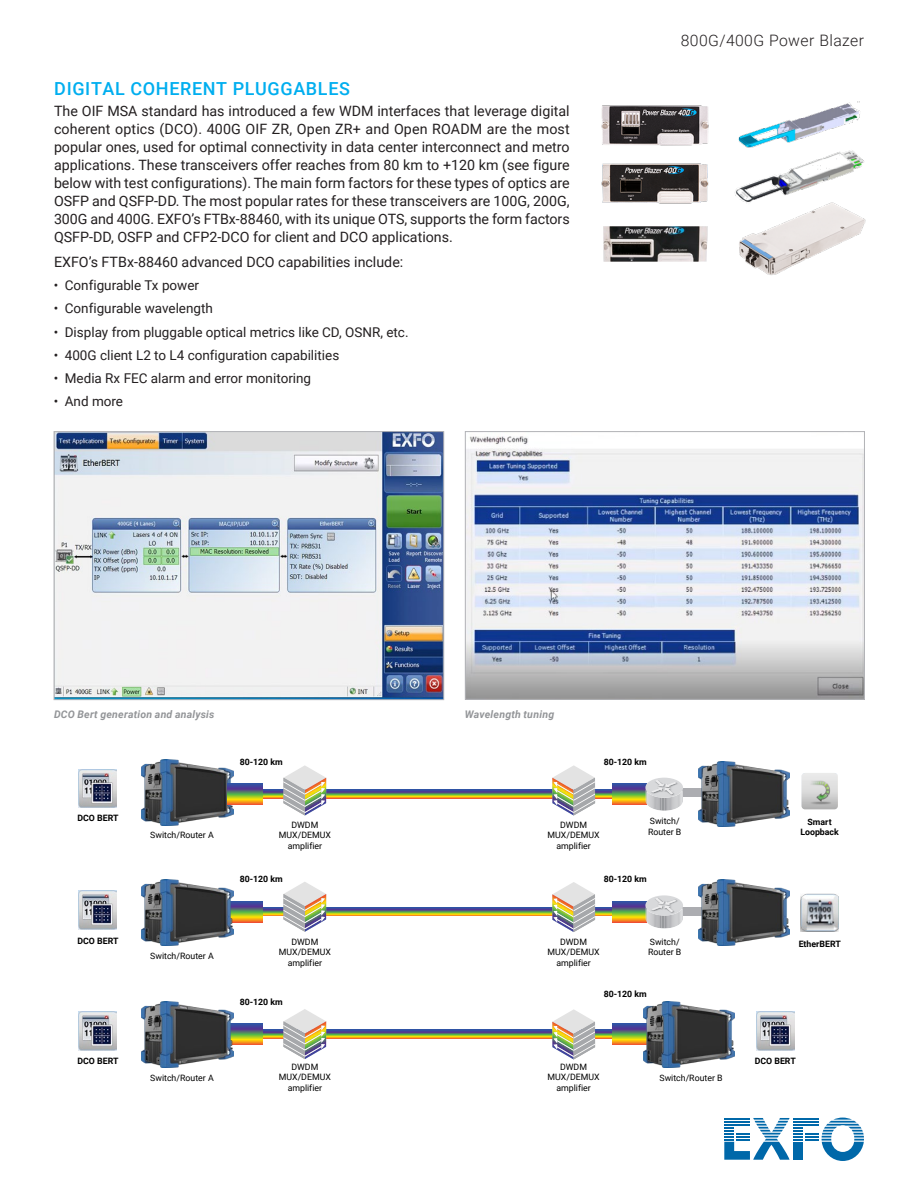
<style>
.page{position:relative;width:918px;height:1188px;background:#fff}
.page>*{position:absolute;margin:0;border:0;box-sizing:border-box;transform-origin:0 0}
.t1{font:500 18px "Roboto";letter-spacing:.035em;color:#00aeef}
.t2{font:300 15.75px "Roboto";letter-spacing:.025em;color:#231f20}
.t3{font:14.25px/18px "Roboto";color:#231f20;text-align:justify}
.t4{font:13.5px "Roboto";color:#231f20}
.t5{font:italic 700 10.5px "Roboto";letter-spacing:.02em;color:#939598}
.t6{font:8.7px/10.5px "Roboto";color:#000;text-align:center}
.t7{font:700 8.7px/10.5px "Roboto";color:#000;text-align:center}
</style>
<div class="page">
<svg style="left:724px;top:1118px;width:140px;height:43px"></svg>
<hr style="left:724px;top:1124px;width:26px;height:2px;background:#0068a9">
<div style="left:682px;top:907px;width:22px;height:9px;background:#acadb1"></div>
<svg style="left:262px;top:907px;width:350px;height:9px;background:#81845a"></svg>
<svg style="left:233px;top:901px;width:29px;height:21px"></svg>
<svg style="left:612px;top:901px;width:33px;height:21px"></svg>
<svg style="left:262px;top:1030px;width:350px;height:8px;background:#808957"></svg>
<svg style="left:233px;top:1024px;width:29px;height:21px"></svg>
<svg style="left:612px;top:1024px;width:31px;height:21px"></svg>
<img style="left:142px;top:760px;width:91px;height:65px">
<img style="left:142px;top:880px;width:91px;height:65px">
<img style="left:698px;top:880px;width:92px;height:65px">
<div style="left:682px;top:789px;width:22px;height:8px;background:#acadb1"></div>
<img style="left:698px;top:761px;width:92px;height:66px">
<img style="left:142px;top:1002px;width:91px;height:65px">
<img style="left:643px;top:1002px;width:92px;height:65px">
<svg style="left:645px;top:895px;width:38px;height:34px"></svg>
<svg style="left:262px;top:789px;width:350px;height:9px;background:#7c845d"></svg>
<svg style="left:227px;top:783px;width:35px;height:21px"></svg>
<svg style="left:612px;top:783px;width:33px;height:21px"></svg>
<svg style="left:645px;top:778px;width:38px;height:33px"></svg>
<svg style="left:283px;top:765px;width:43px;height:51px"></svg>
<svg style="left:283px;top:882px;width:43px;height:50px"></svg>
<svg style="left:283px;top:1009px;width:43px;height:50px"></svg>
<svg style="left:552px;top:765px;width:43px;height:51px"></svg>
<svg style="left:552px;top:882px;width:43px;height:50px"></svg>
<svg style="left:552px;top:1009px;width:43px;height:50px"></svg>
<img style="left:801px;top:894px;width:38px;height:38px">
<img style="left:802px;top:773px;width:36px;height:36px">
<img style="left:78px;top:769px;width:39px;height:39px">
<img style="left:78px;top:891px;width:39px;height:38px">
<img style="left:78px;top:1011px;width:39px;height:39px">
<img style="left:756px;top:1011px;width:38px;height:39px">
<img style="left:601px;top:101px;width:264px;height:103px">
<img style="left:467px;top:436px;width:396px;height:262px">
<div style="left:465px;top:431px;width:400px;height:269px;border:1px solid #b2b3b7"></div>
<img style="left:56px;top:433px;width:386px;height:265px">
<div style="left:54px;top:431px;width:390px;height:269px;border:1px solid #b2b3b7"></div>
<img style="left:738px;top:200px;width:128px;height:75px">
<img style="left:603px;top:226px;width:105px;height:36px">
<p class="t1" style="left:54px;top:75px;width:297px">DIGITAL COHERENT PLUGGABLES</p>
<p class="t3" style="left:54px;top:101px;width:517px">The OIF MSA standard has introduced a few WDM interfaces that leverage digital coherent optics (DCO). 400G OIF ZR, Open ZR+ and Open ROADM are the most popular ones, used for optimal connectivity in data center interconnect and metro applications. These transceivers offer reaches from 80 km to +120 km (see figure below with test configurations). The main form factors for these types of optics are OSFP and QSFP‑DD. The most popular rates for these transceivers are 100G, 200G, 300G and 400G. EXFO’s FTBx‑88460, with its unique OTS, supports the form factors QSFP-DD, OSFP and CFP2‑DCO for client and DCO applications.</p>
<p class="t3" style="left:54px;top:252px;width:351px">EXFO’s FTBx-88460 advanced DCO capabilities include:</p>
<p class="t4" style="left:54px;top:276px;width:147px">• Configurable Tx power</p>
<p class="t4" style="left:54px;top:299px;width:161px">• Configurable wavelength</p>
<p class="t4" style="left:54px;top:322px;width:356px">• Display from pluggable optical metrics like CD, OSNR, etc.</p>
<p class="t4" style="left:54px;top:345px;width:287px">• 400G client L2 to L4 configuration capabilities</p>
<p class="t4" style="left:54px;top:369px;width:259px">• Media Rx FEC alarm and error monitoring</p>
<p class="t4" style="left:54px;top:392px;width:71px">• And more</p>
<p class="t2" style="left:681px;top:30px;width:185px">800G/400G Power Blazer</p>
<p class="t5" style="left:54px;top:707px;width:162px">DCO Bert generation and analysis</p>
<p class="t5" style="left:465px;top:707px;width:91px">Wavelength tuning</p>
<p class="t7" style="left:240px;top:757px;width:45px">80-120 km</p>
<p class="t7" style="left:604px;top:757px;width:45px">80-120 km</p>
<p class="t7" style="left:77px;top:813px;width:43px">DCO BERT</p>
<p class="t7" style="left:77px;top:935px;width:43px">DCO BERT</p>
<p class="t6" style="left:150px;top:829px;width:65px">Switch/Router A</p>
<p class="t6" style="left:150px;top:950px;width:65px">Switch/Router A</p>
<p class="t6" style="left:279px;top:819px;width:54px">DWDM<br>MUX/DEMUX amplifier</p>
<p class="t6" style="left:548px;top:819px;width:54px">DWDM<br>MUX/DEMUX amplifier</p>
<p class="t6" style="left:648px;top:816px;width:35px;text-align:left">Switch/<br>Router B</p>
<p class="t7" style="left:240px;top:873px;width:45px">80-120 km</p>
<p class="t7" style="left:604px;top:873px;width:45px">80-120 km</p>
<p class="t6" style="left:279px;top:936px;width:54px">DWDM<br>MUX/DEMUX amplifier</p>
<p class="t7" style="left:240px;top:997px;width:45px">80-120 km</p>
<p class="t6" style="left:548px;top:936px;width:54px">DWDM<br>MUX/DEMUX amplifier</p>
<p class="t6" style="left:648px;top:936px;width:35px;text-align:left">Switch/<br>Router B</p>
<p class="t7" style="left:604px;top:989px;width:45px">80-120 km</p>
<p class="t7" style="left:800px;top:816px;width:40px">Smart<br>Loopback</p>
<p class="t7" style="left:799px;top:939px;width:44px">EtherBERT</p>
<p class="t7" style="left:77px;top:1055px;width:43px">DCO BERT</p>
<p class="t7" style="left:755px;top:1055px;width:43px">DCO BERT</p>
<p class="t6" style="left:548px;top:1061px;width:54px">DWDM<br>MUX/DEMUX amplifier</p>
<p class="t6" style="left:279px;top:1061px;width:54px">DWDM<br>MUX/DEMUX amplifier</p>
<p class="t6" style="left:659px;top:1072px;width:65px">Switch/Router B</p>
<p class="t6" style="left:150px;top:1072px;width:65px">Switch/Router A</p>
</div>
